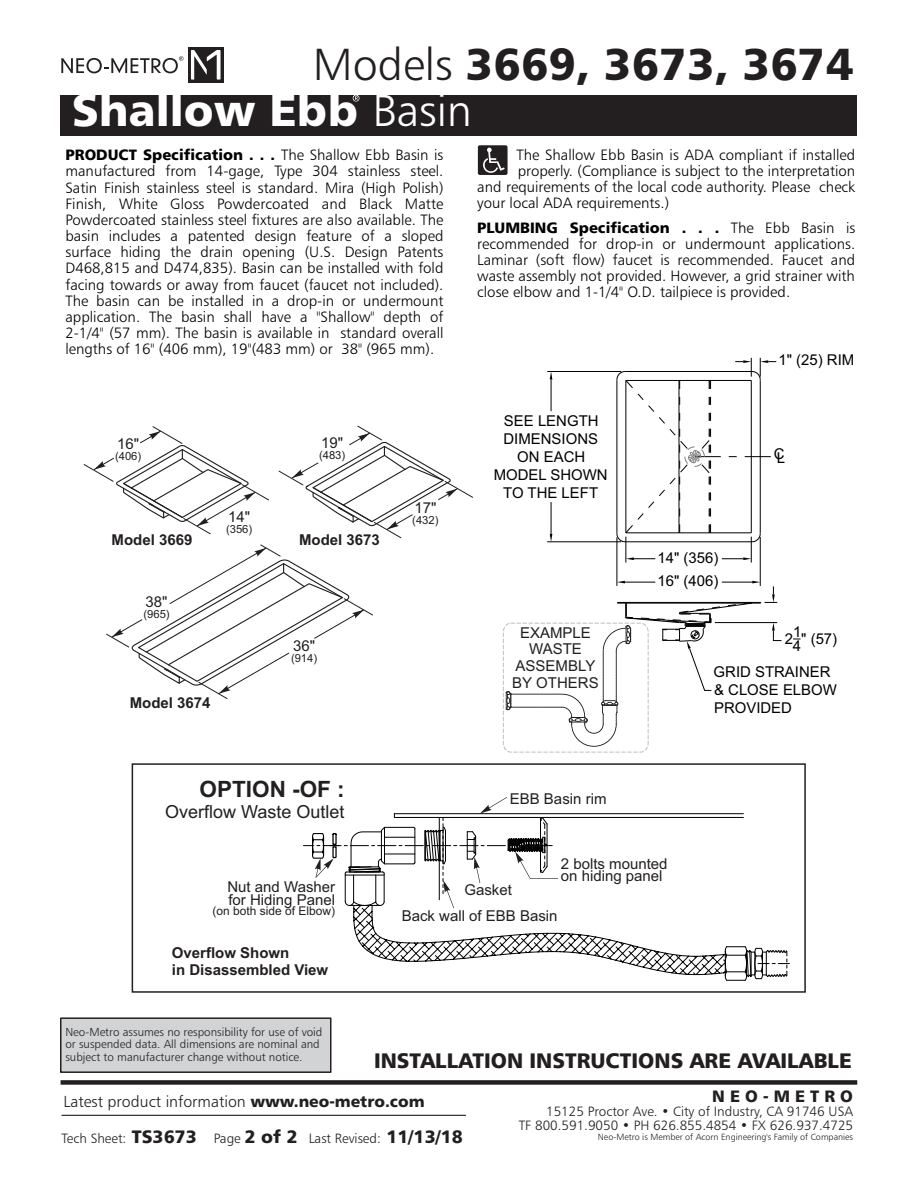
<style>
.page{position:relative;width:918px;height:1188px;background:#fff}
.page>*{position:absolute;margin:0;border:0;box-sizing:border-box;transform-origin:0 0}
.t1{font:45px "Humanist 777 BT Black B";color:#231f20}
.t2{font:45px "Humanist 777 BT Black B";color:#fff}
.t3{font:700 22.5px "Arial";color:#231f20}
.t4{font:21px "Humanist 777 BT Black B";color:#231f20}
.t5{font:18px "Arial";color:#231f20}
.t6{font:16.5px "Humanist 777 BT Black B";color:#231f20}
.t7{font:15.9px "Humanist 777 BT Light B";color:#231f20}
.t8{font:15px/16.2px "Humanist 777 BT Light B";color:#000;text-align:justify}
.t9{font:15px/11.7px "Arial";color:#231f20}
.t10{font:15px/18px "Arial";color:#000}
.t11{font:15px "Humanist 777 BT Black B";color:#000}
.t12{font:700 15px/16.8px "Arial";color:#231f20}
.t13{font:13.5px/13.8px "Humanist 777 BT Light B";color:#231f20;text-align:right}
.t14{font:12px "Arial";color:#231f20}
.t15{font:11.7px/12.6px "Humanist 777 BT Light B";color:#231f20}
.t16{font:11.25px "Arial";color:#231f20}
.t17{font:9px "Humanist 777 BT Light B";color:#231f20}
.s1{font-family:"Humanist 777 BT Light B"}
.s2{font-family:"Humanist 777 BT Black B"}
.s3{font-family:"Humanist 777 BT Black B";font-size:18px}
</style>
<div class="page">
<svg style="left:60px;top:1017px;width:272px;height:56px"></svg>
<div style="left:61px;top:95px;width:796px;height:40px;background:#231f20"></div>
<svg style="left:84px;top:426px;width:185px;height:108px"></svg>
<svg style="left:279px;top:426px;width:194px;height:112px"></svg>
<svg style="left:106px;top:545px;width:267px;height:154px"></svg>
<hr style="left:62px;top:1115px;width:404px;height:1px;background:#231f20">
<div style="left:61px;top:1080px;width:796px;height:5px;background:#231f20"></div>
<svg style="left:353px;top:95px;width:6px;height:7px"></svg>
<div style="left:188px;top:47px;width:35px;height:35px;background:#231f20"></div>
<svg style="left:191px;top:50px;width:30px;height:30px"></svg>
<svg style="left:61px;top:56px;width:123px;height:17px"></svg>
<div style="left:478px;top:145px;width:30px;height:30px;background:#231f20;border-radius:2px"></div>
<svg style="left:483px;top:148px;width:22px;height:25px"></svg>
<hr style="left:394px;top:813px;width:349px;height:1px;background:#000">
<hr style="left:394px;top:817px;width:349px;height:1px;background:#000">
<svg style="left:303px;top:831px;width:422px;height:144px"></svg>
<hr style="left:415px;top:829px;width:1px;height:33px;background:#000">
<svg style="left:345px;top:827px;width:70px;height:79px"></svg>
<svg style="left:424px;top:818px;width:30px;height:90px"></svg>
<svg style="left:467px;top:797px;width:91px;height:86px"></svg>
<svg style="left:725px;top:946px;width:64px;height:35px"></svg>
<svg style="left:311px;top:832px;width:28px;height:46px"></svg>
<div style="left:132px;top:763px;width:674px;height:230px;border:1px solid #231f20"></div>
<hr style="left:547px;top:542px;width:74px;height:1px;background:#000">
<hr style="left:547px;top:371px;width:74px;height:1px;background:#000">
<hr style="left:551px;top:502px;width:1px;height:32px;background:#000">
<hr style="left:551px;top:380px;width:1px;height:31px;background:#000">
<svg style="left:550px;top:534px;width:2px;height:8px"></svg>
<svg style="left:550px;top:372px;width:2px;height:8px"></svg>
<hr style="left:617px;top:537px;width:1px;height:49px;background:#000">
<hr style="left:760px;top:537px;width:1px;height:49px;background:#000">
<svg style="left:617px;top:358px;width:159px;height:205px"></svg>
<svg style="left:503px;top:581px;width:279px;height:172px"></svg>
<h1 class="t1" style="left:313px;top:46px;width:542px"><span class="s1">Models</span> 3669, 3673, 3674</h1>
<h1 class="t2" style="left:72px;top:92px;width:402px">Shallow Ebb <span class="s1">Basin</span></h1>
<p class="t11" style="left:66px;top:149px;width:379px">PRODUCT Specification . . . <span class="s1">The Shallow Ebb Basin is</span></p>
<p class="t8" style="left:65px;top:164px;width:380px">manufactured from 14-gage, Type 304 stainless steel.<br>Satin Finish stainless steel is standard. Mira (High Polish)<br>Finish, White Gloss Powdercoated and Black Matte Powdercoated stainless steel fixtures are also available. The basin includes a patented design feature of a sloped surface hiding the drain opening (U.S. Design Patents D468,815 and D474,835). Basin can be installed with fold facing towards or away from faucet (faucet not included).<br>The basin can be installed in a drop-in or undermount application. The basin shall have a "Shallow" depth of 2-1/4" (57 mm). The basin is available in standard overall lengths of 16" (406 mm), 19"(483 mm) or 38" (965 mm).</p>
<p class="t8" style="left:516px;top:148px;width:340px">The Shallow Ebb Basin is ADA compliant if installed</p>
<p class="t8" style="left:518px;top:164px;width:339px">properly. (Compliance is subject to the interpretation</p>
<p class="t8" style="left:477px;top:180px;width:380px">and requirements of the local code authority. Please check</p>
<p class="t8" style="left:477px;top:196px;width:193px">your local ADA requirements.)</p>
<p class="t11" style="left:477px;top:221px;width:379px">PLUMBING Specification . . . <span class="s1">The Ebb Basin is</span></p>
<p class="t8" style="left:477px;top:237px;width:379px">recommended for drop-in or undermount applications.<br>Laminar (soft flow) faucet is recommended. Faucet and waste assembly not provided. However, a grid strainer with close elbow and 1-1/4" O.D. tailpiece is provided.</p>
<p class="t10" style="left:778px;top:353px;width:77px">1" (25) RIM</p>
<p class="t9" style="left:117px;top:439px;width:23px">16"</p>
<p class="t16" style="left:115px;top:451px;width:28px">(406)</p>
<p class="t12" style="left:112px;top:533px;width:82px">Model 3669</p>
<p class="t9" style="left:146px;top:597px;width:23px">38"</p>
<p class="t16" style="left:143px;top:609px;width:28px">(965)</p>
<p class="t9" style="left:228px;top:512px;width:23px">14"</p>
<p class="t16" style="left:226px;top:525px;width:28px">(356)</p>
<p class="t12" style="left:130px;top:696px;width:82px">Model 3674</p>
<p class="t9" style="left:321px;top:438px;width:23px">19"</p>
<p class="t16" style="left:319px;top:450px;width:28px">(483)</p>
<p class="t12" style="left:299px;top:533px;width:82px">Model 3673</p>
<p class="t9" style="left:414px;top:503px;width:23px">17"</p>
<p class="t16" style="left:412px;top:516px;width:28px">(432)</p>
<p class="t9" style="left:293px;top:641px;width:23px">36"</p>
<p class="t16" style="left:291px;top:654px;width:28px">(914)</p>
<p class="t10" style="left:494px;top:413px;width:115px;text-align:center">SEE LENGTH<br>DIMENSIONS<br>ON EACH<br>MODEL SHOWN<br>TO THE LEFT</p>
<p class="t9" style="left:520px;top:628px;width:72px">EXAMPLE</p>
<p class="t9" style="left:516px;top:661px;width:81px">ASSEMBLY</p>
<p class="t9" style="left:529px;top:645px;width:54px">WASTE</p>
<p class="t9" style="left:512px;top:678px;width:88px">BY OTHERS</p>
<p class="t10" style="left:658px;top:550px;width:62px">14" (356)</p>
<p class="t10" style="left:658px;top:573px;width:62px">16" (406)</p>
<p class="t10" style="left:774px;top:448px;width:13px">CL</p>
<p class="t10" style="left:785px;top:631px;width:10px">2</p>
<p class="t10" style="left:793px;top:626px;width:10px;line-height:14.2px">1<br>4</p>
<p class="t10" style="left:801px;top:631px;width:38px">" (57)</p>
<p class="t10" style="left:714px;top:664px;width:125px">GRID STRAINER &amp; CLOSE ELBOW<br>PROVIDED</p>
<h2 class="t3" style="left:200px;top:781px;width:147px">OPTION -OF :</h2>
<p class="t5" style="left:165px;top:805px;width:181px">Overflow Waste Outlet</p>
<p class="t9" style="left:510px;top:794px;width:98px">EBB Basin rim</p>
<p class="t9" style="left:227px;top:881px;width:109px;line-height:12.9px">Nut and Washer for Hiding Panel</p>
<p class="t14" style="left:212px;top:907px;width:124px">(on both side of Elbow)</p>
<p class="t12" style="left:172px;top:946px;width:158px">Overflow Shown<br>in Disassembled View</p>
<p class="t15" style="left:65px;top:1026px;width:259px">Neo-Metro assumes no responsibility for use of void or suspended data. All dimensions are nominal and subject to manufacturer change without notice.</p>
<p class="t9" style="left:464px;top:885px;width:49px">Gasket</p>
<p class="t9" style="left:561px;top:860px;width:108px">2 bolts mounted on hiding panel</p>
<p class="t9" style="left:402px;top:912px;width:157px">Back wall of EBB Basin</p>
<h3 class="t4" style="left:374px;top:1052px;width:479px">INSTALLATION INSTRUCTIONS ARE AVAILABLE</h3>
<p class="t7" style="left:64px;top:1095px;width:363px">Latest product information <span class="s2">www.neo-metro.com</span></p>
<p class="t13" style="left:62px;top:1133px;width:403px">Tech Sheet: <span class="s3">TS3673</span> Page <span class="s3">2 of 2</span> Last Revised: <span class="s3">11/13/18</span></p>
<p class="t6" style="left:712px;top:1089px;width:142px">N E O - M E T R O</p>
<p class="t13" style="left:519px;top:1106px;width:336px">15125 Proctor Ave. • City of Industry, CA 91746 USA<br>TF 800.591.9050 • PH 626.855.4854 • FX 626.937.4725</p>
<p class="t17" style="left:598px;top:1133px;width:257px">Neo-Metro is Member of Acorn Engineering's Family of Companies</p>
</div>
